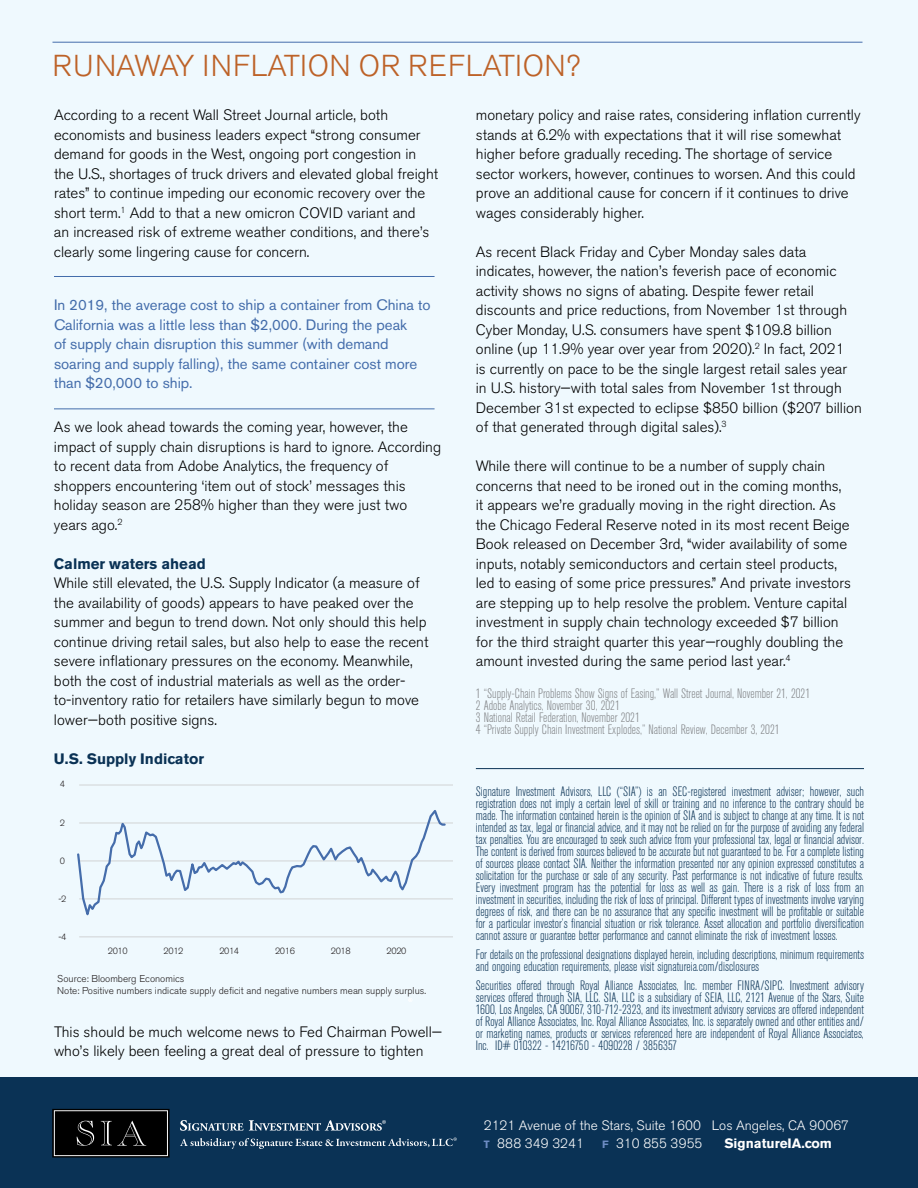
<style>
.page{position:relative;width:918px;height:1188px;background:#eff9fe}
.page>*{position:absolute;margin:0;border:0;box-sizing:border-box;transform-origin:0 0}
.t1{font:300 30px "Akzidenz Grotesk BE";letter-spacing:.02em;color:#bd6228}
.t2{font:300 15px/19.5px "Akzidenz Grotesk BE";color:#000}
.t3{font:15px/19.5px "Akzidenz Grotesk BE";color:#446dab}
.t4{font:700 15px "Akzidenz Grotesk BE";color:#0a3255}
.t5{font:300 condensed 13.5px/12px "Akzidenz Grotesk BE";color:#0a3255;text-align:justify}
.t6{font:300 condensed 13.5px/12px "Akzidenz Grotesk BE";color:#808285}
.t7{font:300 13.5px/18px "Akzidenz Grotesk BE";color:#fff}
.t8{font:700 13.5px "Akzidenz Grotesk BE";color:#fff}
.t9{font:300 9.9px/11.9px "Akzidenz Grotesk BE";color:#231f20}
.t10{font:300 9px "Akzidenz Grotesk BE";letter-spacing:-.04em;color:#231f20}
.s1{font-weight:700;font-size:10.5px;color:#6d8cc3}
</style>
<div class="page">
<hr style="left:52px;top:42px;width:810px;height:1px;background:#446dab">
<hr style="left:79px;top:899px;width:374px;height:1px;background:#d1d3d4">
<hr style="left:79px;top:937px;width:374px;height:1px;background:#d1d3d4">
<hr style="left:79px;top:861px;width:374px;height:1px;background:#d1d3d4">
<hr style="left:79px;top:823px;width:374px;height:1px;background:#d1d3d4">
<hr style="left:79px;top:785px;width:374px;height:1px;background:#d1d3d4">
<svg style="left:77px;top:810px;width:370px;height:106px"></svg>
<hr style="left:54px;top:276px;width:381px;height:1px;background:#446dab">
<hr style="left:54px;top:409px;width:381px;height:1px;background:#446dab">
<div style="left:0;top:1078px;width:918px;height:110px;background:#0a3255"></div>
<svg style="left:52px;top:1109px;width:118px;height:49px;background:#181819"></svg>
<svg style="left:180px;top:1137px;width:277px;height:12px"></svg>
<svg style="left:180px;top:1120px;width:206px;height:11px"></svg>
<hr style="left:476px;top:768px;width:388px;height:1px;background:#0a3255">
<h1 class="t1" style="left:52px;top:49px;width:529px">RUNAWAY INFLATION OR REFLATION?</h1>
<p class="t2" style="left:54px;top:106px;width:386px">According to a recent Wall Street Journal article, both economists and business leaders expect “strong consumer demand for goods in the West, ongoing port congestion in the U.S., shortages of truck drivers and elevated global freight rates” to continue impeding our economic recovery over the short term.<sup>1</sup> Add to that a new omicron COVID variant and<br>an increased risk of extreme weather conditions, and there’s clearly some lingering cause for concern.</p>
<p class="t2" style="left:476px;top:106px;width:386px">monetary policy and raise rates, considering inflation currently stands at 6.2% with expectations that it will rise somewhat higher before gradually receding. The shortage of service sector workers, however, continues to worsen. And this could prove an additional cause for concern if it continues to drive wages considerably higher.</p>
<p class="t2" style="left:476px;top:242px;width:387px">As recent Black Friday and Cyber Monday sales data indicates, however, the nation’s feverish pace of economic activity shows no signs of abating. Despite fewer retail discounts and price reductions, from November 1st through Cyber Monday, U.S. consumers have spent $109.8 billion online (up 11.9% year over year from 2020).<sup>2</sup> In fact, 2021<br>is currently on pace to be the single largest retail sales year in U.S. history—with total sales from November 1st through December 31st expected to eclipse $850 billion ($207 billion of that generated through digital sales).<sup>3</sup></p>
<p class="t2" style="left:476px;top:457px;width:377px">While there will continue to be a number of supply chain concerns that need to be ironed out in the coming months, it appears we’re gradually moving in the right direction. As the Chicago Federal Reserve noted in its most recent Beige Book released on December 3rd, “wider availability of some inputs, notably semiconductors and certain steel products, led to easing of some price pressures.” And private investors are stepping up to help resolve the problem. Venture capital investment in supply chain technology exceeded $7 billion for the third straight quarter this year—roughly doubling the amount invested during the same period last year.<sup>4</sup></p>
<p class="t6" style="left:476px;top:688px;width:336px">1 “Supply-Chain Problems Show Signs of Easing,” Wall Street Journal, November 21, 2021<br>2 Adobe Analytics, November 30, 2021<br>3 National Retail Federation, November 2021<br>4 “Private Supply Chain Investment Explodes,” National Review, December 3, 2021</p>
<p class="t3" style="left:54px;top:295px;width:378px">In 2019, the average cost to ship a container from China to California was a little less than $2,000. During the peak<br>of supply chain disruption this summer (with demand soaring and supply falling), the same container cost more than $20,000 to ship.</p>
<p class="t2" style="left:54px;top:418px;width:389px">As we look ahead towards the coming year, however, the impact of supply chain disruptions is hard to ignore. According to recent data from Adobe Analytics, the frequency of shoppers encountering ‘item out of stock’ messages this holiday season are 258% higher than they were just two years ago.<sup>2</sup></p>
<p class="t4" style="left:54px;top:555px;width:153px">Calmer waters ahead</p>
<p class="t2" style="left:54px;top:574px;width:376px">While still elevated, the U.S. Supply Indicator (a measure of the availability of goods) appears to have peaked over the summer and begun to trend down. Not only should this help continue driving retail sales, but also help to ease the recent severe inflationary pressures on the economy. Meanwhile, both the cost of industrial materials as well as the order&shy;to-inventory ratio for retailers have similarly begun to move lower—both positive signs.</p>
<p class="t4" style="left:54px;top:750px;width:152px">U.S. Supply Indicator</p>
<p class="t10" style="left:60px;top:779px;width:7px">4</p>
<p class="t10" style="left:60px;top:818px;width:7px">2</p>
<p class="t10" style="left:60px;top:856px;width:7px">0</p>
<p class="t10" style="left:58px;top:894px;width:10px">-2</p>
<p class="t10" style="left:58px;top:932px;width:10px">-4</p>
<p class="t10" style="left:108px;top:946px;width:21px">2010</p>
<p class="t10" style="left:164px;top:946px;width:21px">2012</p>
<p class="t10" style="left:219px;top:946px;width:21px">2014</p>
<p class="t10" style="left:275px;top:946px;width:21px">2016</p>
<p class="t10" style="left:331px;top:946px;width:21px">2018</p>
<p class="t10" style="left:387px;top:946px;width:21px">2020</p>
<p class="t9" style="left:57px;top:973px;width:370px">Source: Bloomberg Economics<br>Note: Positive numbers indicate supply deficit and negative numbers mean supply surplus.</p>
<p class="t2" style="left:54px;top:1022px;width:390px">This should be much welcome news to Fed Chairman Powell— who’s likely been feeling a great deal of pressure to tighten</p>
<p class="t5" style="left:476px;top:786px;width:390px">Signature Investment Advisors, LLC (“SIA”) is an SEC-registered investment adviser; however, such registration does not imply a certain level of skill or training and no inference to the contrary should be made. The information contained herein is the opinion of SIA and is subject to change at any time. It is not intended as tax, legal or financial advice, and it may not be relied on for the purpose of avoiding any federal tax penalties. You are encouraged to seek such advice from your professional tax, legal or financial advisor.<br>The content is derived from sources believed to be accurate but not guaranteed to be. For a complete listing of sources please contact SIA. Neither the information presented nor any opinion expressed constitutes a solicitation for the purchase or sale of any security. Past performance is not indicative of future results.<br>Every investment program has the potential for loss as well as gain. There is a risk of loss from an investment in securities, including the risk of loss of principal. Different types of investments involve varying degrees of risk, and there can be no assurance that any specific investment will be profitable or suitable for a particular investor’s financial situation or risk tolerance. Asset allocation and portfolio diversification cannot assure or guarantee better performance and cannot eliminate the risk of investment losses.</p>
<p class="t5" style="left:476px;top:948px;width:390px">For details on the professional designations displayed herein, including descriptions, minimum requirements and ongoing education requirements, please visit signatureia.com/disclosures</p>
<p class="t5" style="left:476px;top:979px;width:390px">Securities offered through Royal Alliance Associates, Inc. member FINRA/SIPC. Investment advisory services offered through SIA, LLC. SIA, LLC is a subsidiary of SEIA, LLC, 2121 Avenue of the Stars, Suite 1600, Los Angeles, CA 90067, 310-712-2323, and its investment advisory services are offered independent of Royal Alliance Associates, Inc. Royal Alliance Associates, Inc. is separately owned and other entities and/ or marketing names, products or services referenced here are independent of Royal Alliance Associates, Inc. ID# 010322 - 14216750 - 4090228 / 3856357</p>
<p class="t7" style="left:484px;top:1116px;width:367px">2121 Avenue of the Stars, Suite 1600 Los Angeles, CA 90067<br><span class="s1">T</span> 888 349 3241</p>
<p class="t7" style="left:602px;top:1134px;width:102px"><span class="s1">F</span> 310 855 3955</p>
<p class="t8" style="left:724px;top:1135px;width:109px">SignatureIA.com</p>
</div>
